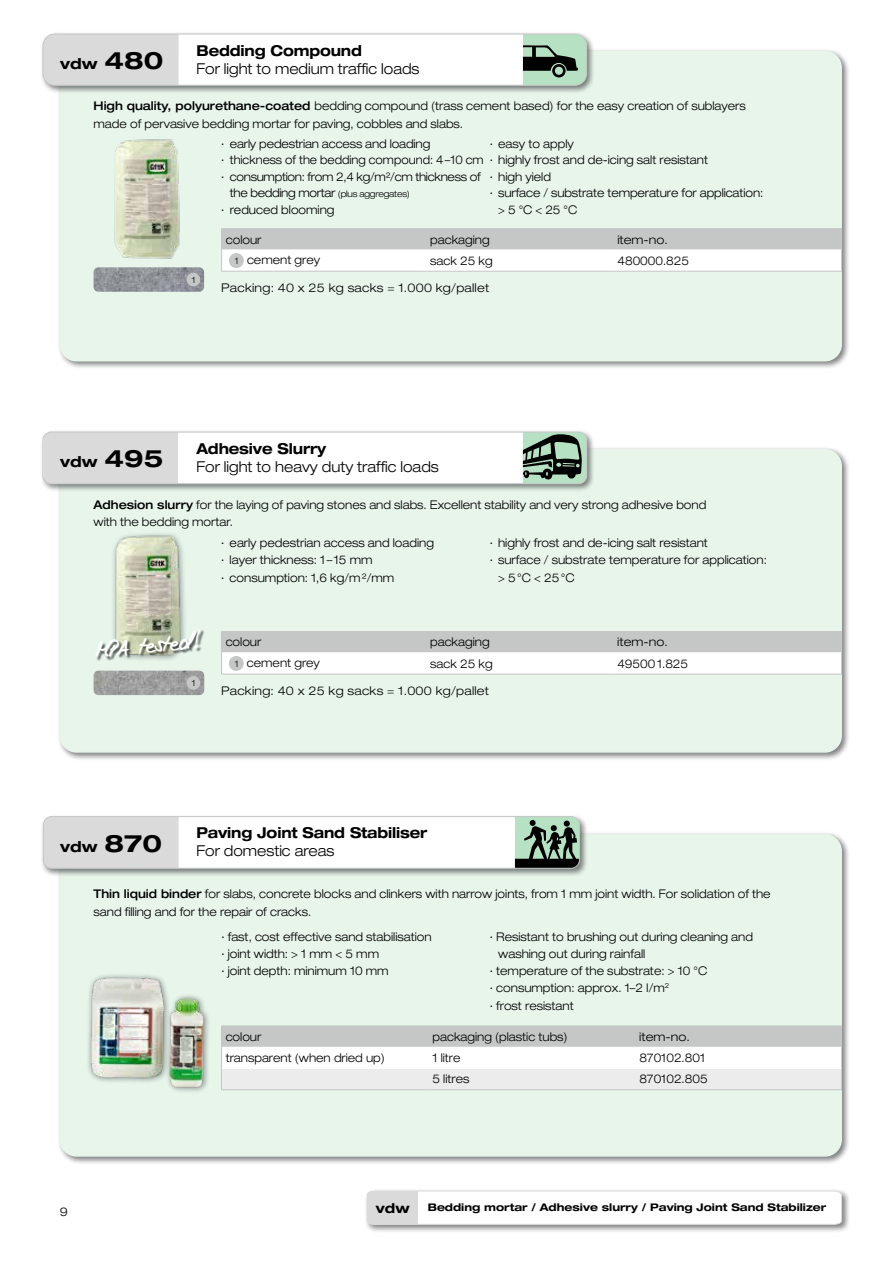
<style>
.page{position:relative;width:893px;height:1263px;background:#fff}
.page>*{position:absolute;margin:0;border:0;box-sizing:border-box;transform-origin:0 0}
.t1{font:19.5px "Monizwo Plain";color:#fff;scale:.95 1}
.t2{font:300 expanded 15px "Helvetica Neue LT Std";color:#000;scale:.95 1}
.t3{font:700 expanded 15px "Helvetica Neue LT Std";letter-spacing:-.01em;color:#000;scale:.93 1}
.t4{font:700 expanded 15px "Helvetica Neue LT Std";letter-spacing:-.01em;color:#000}
.t5{font:700 expanded 13.5px "Helvetica Neue LT Std";color:#000}
.t6{font:300 expanded 12px/17.2px "Helvetica Neue LT Std";color:#000;scale:.95 1}
.t7{font:300 expanded 12px "Helvetica Neue LT Std";letter-spacing:-.025em;color:#000;scale:.95 1}
.t8{font:300 expanded 12px "Helvetica Neue LT Std";letter-spacing:.02em;color:#000}
.t9{font:300 expanded 12px "Helvetica Neue LT Std";color:#000}
.t10{font:700 expanded 10.5px "Helvetica Neue LT Std";color:#000}
.t11{font:300 expanded 8.55px "Helvetica Neue LT Std";color:#000;scale:.95 1}
.s1{font-size:24px}
.s2{font-weight:500}
.s3{font-size:9px}
</style>
<div class="page">
<div style="left:57px;top:48px;width:793px;height:322px;background:#000;opacity:.5"></div>
<div style="left:60px;top:52px;width:781px;height:309px;background:#e7f5eb;border-radius:16px"></div>
<div style="left:57px;top:446px;width:793px;height:315px;background:#000;opacity:.5"></div>
<div style="left:60px;top:450px;width:781px;height:302px;background:#e7f5eb;border-radius:16px"></div>
<img style="left:94px;top:267px;width:110px;height:25px">
<img style="left:94px;top:671px;width:110px;height:24px">
<img style="left:114px;top:139px;width:66px;height:120px">
<img style="left:113px;top:533px;width:71px;height:96px">
<div style="left:40px;top:429px;width:556px;height:63px;background:#000;opacity:.5"></div>
<div style="left:43px;top:432px;width:544px;height:52px;background:#fff;border-radius:8px"></div>
<div style="left:44px;top:432px;width:134px;height:52px;background:#dadada"></div>
<svg style="left:523px;top:432px;width:64px;height:52px;background:#68816f"></svg>
<div style="left:43px;top:432px;width:544px;height:52px;border:1px solid #c5c6c6;border-radius:8px"></div>
<div style="left:40px;top:31px;width:556px;height:63px;background:#000;opacity:.5"></div>
<div style="left:43px;top:34px;width:544px;height:51px;background:#fff;border-radius:12px"></div>
<div style="left:43px;top:34px;width:136px;height:51px;background:#dadada"></div>
<svg style="left:523px;top:34px;width:64px;height:51px;background:#82a08b"></svg>
<div style="left:43px;top:34px;width:544px;height:52px;border:1px solid #c5c6c6;border-radius:12px"></div>
<div style="left:57px;top:832px;width:793px;height:333px;background:#000;opacity:.5"></div>
<div style="left:60px;top:835px;width:781px;height:321px;background:#e7f5eb;border-radius:16px"></div>
<div style="left:41px;top:814px;width:547px;height:63px;background:#000;opacity:.5"></div>
<div style="left:43px;top:816px;width:536px;height:52px;background:#fff;border-radius:8px"></div>
<div style="left:43px;top:816px;width:136px;height:52px;background:#dadada"></div>
<svg style="left:515px;top:816px;width:64px;height:52px;background:#68806f"></svg>
<div style="left:43px;top:816px;width:537px;height:52px;border:1px solid #c5c6c6;border-radius:8px"></div>
<hr style="left:221px;top:228px;width:205px;height:1px;background:#c5c6c6">
<hr style="left:426px;top:228px;width:187px;height:1px;background:#c5c6c6">
<hr style="left:613px;top:228px;width:229px;height:1px;background:#c5c6c6">
<svg style="left:221px;top:229px;width:621px;height:42px;background:#e1e1e1"></svg>
<hr style="left:221px;top:271px;width:205px;height:1px;background:#c5c6c6">
<hr style="left:426px;top:271px;width:187px;height:1px;background:#c5c6c6">
<hr style="left:613px;top:271px;width:229px;height:1px;background:#c5c6c6">
<hr style="left:222px;top:250px;width:204px;height:1px;background:#fff">
<hr style="left:426px;top:250px;width:187px;height:1px;background:#fff">
<hr style="left:613px;top:250px;width:228px;height:1px;background:#fff">
<div style="left:229px;top:253px;width:15px;height:15px;background:#c5c6c6;border-radius:50%"></div>
<svg style="left:221px;top:631px;width:621px;height:43px;background:#e1e1e1"></svg>
<hr style="left:221px;top:674px;width:205px;height:1px;background:#c5c6c6">
<hr style="left:426px;top:674px;width:187px;height:1px;background:#c5c6c6">
<hr style="left:613px;top:674px;width:229px;height:1px;background:#c5c6c6">
<hr style="left:222px;top:652px;width:204px;height:1px;background:#fff">
<hr style="left:426px;top:652px;width:187px;height:1px;background:#fff">
<hr style="left:613px;top:652px;width:228px;height:1px;background:#fff">
<div style="left:229px;top:656px;width:15px;height:15px;background:#c5c6c6;border-radius:50%"></div>
<div style="left:187px;top:273px;width:13px;height:13px;background:#c5c6c6;border-radius:50%"></div>
<div style="left:187px;top:676px;width:13px;height:14px;background:#c5c6c6;border-radius:50%"></div>
<div style="left:364px;top:1188px;width:486px;height:45px;background:#000;opacity:.5"></div>
<svg style="left:366px;top:1190px;width:476px;height:35px"></svg>
<div style="left:96px;top:629px;width:109px;height:32px;background:#000;opacity:.65"></div>
<hr style="left:221px;top:1025px;width:207px;height:1px;background:#c5c6c6">
<hr style="left:428px;top:1025px;width:207px;height:1px;background:#c5c6c6">
<hr style="left:635px;top:1025px;width:207px;height:1px;background:#c5c6c6">
<svg style="left:221px;top:1026px;width:621px;height:64px"></svg>
<div style="left:86px;top:973px;width:125px;height:121px;background:#000;opacity:.5"></div>
<img style="left:88px;top:973px;width:117px;height:116px">
<p class="t4" style="left:60px;top:54px;width:105px">vdw <span class="s1">480</span></p>
<p class="t3" style="left:196px;top:41px;width:180px">Bedding Compound</p>
<p class="t2" style="left:196px;top:60px;width:236px">For light to medium traffic loads</p>
<p class="t6" style="left:94px;top:97px;width:688px"><span class="s2">High quality, polyurethane-coated</span> bedding compound (trass cement based) for the easy creation of sublayers made of pervasive bedding mortar for paving, cobbles and slabs.</p>
<p class="t11" style="left:192px;top:274px;width:5px">1</p>
<p class="t6" style="left:221px;top:135px;width:221px">· early pedestrian access and loading</p>
<p class="t6" style="left:221px;top:151px;width:278px">· thickness of the bedding compound: 4–10 cm</p>
<p class="t7" style="left:221px;top:169px;width:275px">· consumption: from 2,4 kg/m²/cm thickness of</p>
<p class="t7" style="left:230px;top:186px;width:191px">the bedding mortar <span class="s3">(plus aggregates)</span></p>
<p class="t6" style="left:221px;top:201px;width:121px">· reduced blooming</p>
<p class="t6" style="left:490px;top:135px;width:90px">· easy to apply</p>
<p class="t6" style="left:490px;top:151px;width:231px">· highly frost and de-icing salt resistant</p>
<p class="t6" style="left:490px;top:168px;width:66px">· high yield</p>
<p class="t6" style="left:490px;top:184px;width:289px">· surface / substrate temperature for application:</p>
<p class="t6" style="left:498px;top:201px;width:85px">&gt; 5 °C &lt; 25 °C</p>
<p class="t6" style="left:226px;top:231px;width:39px">colour</p>
<p class="t6" style="left:430px;top:231px;width:64px">packaging</p>
<p class="t9" style="left:617px;top:232px;width:52px">item-no.</p>
<p class="t6" style="left:235px;top:251px;width:91px"><span class="s3">1</span> cement grey</p>
<p class="t6" style="left:430px;top:252px;width:67px">sack 25 kg</p>
<p class="t6" style="left:617px;top:252px;width:77px">480000.825</p>
<p class="t8" style="left:221px;top:280px;width:270px">Packing: 40 x 25 kg sacks = 1.000 kg/pallet</p>
<p class="t4" style="left:60px;top:452px;width:105px">vdw <span class="s1">495</span></p>
<p class="t3" style="left:196px;top:439px;width:141px">Adhesive Slurry</p>
<p class="t2" style="left:196px;top:458px;width:257px">For light to heavy duty traffic loads</p>
<p class="t6" style="left:94px;top:496px;width:646px"><span class="s2">Adhesion slurry</span> for the laying of paving stones and slabs. Excellent stability and very strong adhesive bond with the bedding mortar.</p>
<h1 class="t1" style="left:94px;top:639px;width:115px;rotate:-5deg">MPA tested!</h1>
<p class="t11" style="left:192px;top:678px;width:5px">1</p>
<p class="t6" style="left:221px;top:534px;width:225px">· early pedestrian access and loading · layer thickness: 1–15 mm<br>· consumption: 1,6 kg/m²/mm</p>
<p class="t6" style="left:490px;top:534px;width:231px">· highly frost and de-icing salt resistant</p>
<p class="t6" style="left:490px;top:551px;width:293px">· surface / substrate temperature for application:</p>
<p class="t6" style="left:498px;top:568px;width:82px">&gt; 5°C &lt; 25°C</p>
<p class="t6" style="left:226px;top:633px;width:39px">colour</p>
<p class="t6" style="left:430px;top:633px;width:64px">packaging</p>
<p class="t9" style="left:617px;top:635px;width:52px">item-no.</p>
<p class="t6" style="left:235px;top:654px;width:91px"><span class="s3">1</span> cement grey</p>
<p class="t6" style="left:430px;top:655px;width:67px">sack 25 kg</p>
<p class="t6" style="left:617px;top:655px;width:76px">49500 1.825</p>
<p class="t8" style="left:221px;top:683px;width:270px">Packing: 40 x 25 kg sacks = 1.000 kg/pallet</p>
<p class="t4" style="left:60px;top:837px;width:103px">vdw <span class="s1">870</span></p>
<p class="t3" style="left:196px;top:823px;width:250px">Paving Joint Sand Stabiliser</p>
<p class="t2" style="left:196px;top:841px;width:147px">For domestic areas</p>
<p class="t6" style="left:94px;top:885px;width:714px;line-height:18px"><span class="s2">Thin liquid binder</span> for slabs, concrete blocks and clinkers with narrow joints, from 1 mm joint width. For solidation of the sand filling and for the repair of cracks.</p>
<p class="t6" style="left:221px;top:928px;width:223px">· fast, cost effective sand stabilisation · joint width: &gt; 1 mm &lt; 5 mm<br>· joint depth: minimum 10 mm</p>
<p class="t6" style="left:490px;top:928px;width:278px">· Resistant to brushing out during cleaning and</p>
<p class="t6" style="left:498px;top:945px;width:156px">washing out during rainfall</p>
<p class="t6" style="left:490px;top:962px;width:230px">· temperature of the substrate: &gt; 10 °C</p>
<p class="t6" style="left:490px;top:979px;width:190px">· consumption: approx. 1–2 I/m<sup>2</sup></p>
<p class="t6" style="left:490px;top:997px;width:90px">· frost resistant</p>
<p class="t9" style="left:60px;top:1205px;width:10px">9</p>
<p class="t6" style="left:226px;top:1028px;width:39px">colour</p>
<p class="t6" style="left:432px;top:1028px;width:144px">packaging (plastic tubs)</p>
<p class="t9" style="left:639px;top:1029px;width:52px">item-no.</p>
<p class="t6" style="left:226px;top:1049px;width:169px">transparent (when dried up)</p>
<p class="t6" style="left:432px;top:1049px;width:31px">1 litre</p>
<p class="t6" style="left:639px;top:1049px;width:71px">870102.801</p>
<p class="t6" style="left:432px;top:1070px;width:40px">5 litres</p>
<p class="t6" style="left:639px;top:1070px;width:73px">870102.805</p>
<p class="t5" style="left:376px;top:1199px;width:35px">vdw</p>
<p class="t10" style="left:428px;top:1201px;width:400px">Bedding mortar / Adhesive slurry / Paving Joint Sand Stabilizer</p>
</div>
